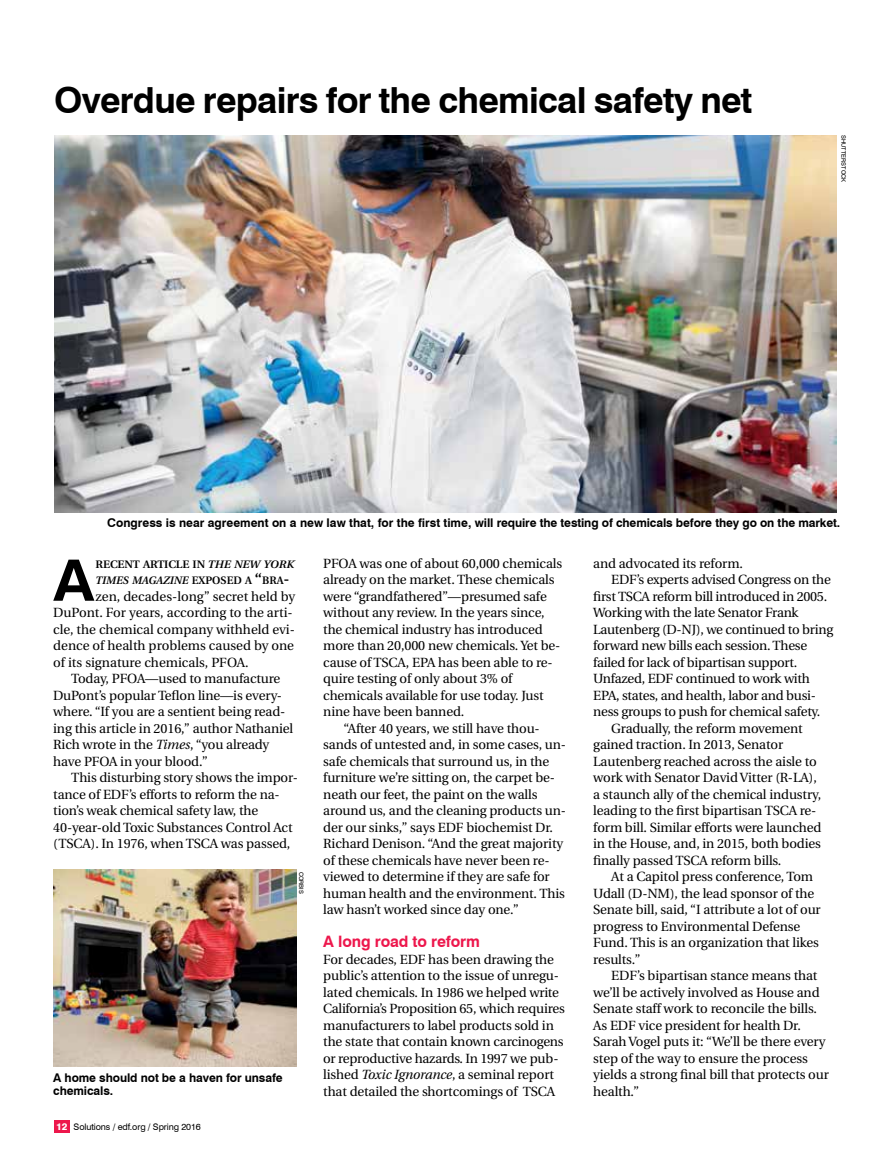
<style>
.page{position:relative;width:891px;height:1161px;background:#fff}
.page>*{position:absolute;margin:0;border:0;box-sizing:border-box;transform-origin:0 0}
.t1{font:700 57.15px "Swiss 721 BT";color:#000;scale:1.05 1}
.t2{font:700 36px "Swiss 721 BT";letter-spacing:-.02em;color:#000}
.t3{font:700 15.75px "Swiss 721 BT";letter-spacing:-.01em;color:#ed174c}
.t4{font:13.35px/16.5px "Utopia";letter-spacing:-.01em;color:#000}
.t5{font:700 12px/12.8px "Swiss 721 BT";letter-spacing:-.01em;color:#000}
.t6{font:600 10.8px/16.5px "Utopia";letter-spacing:-.015em;color:#000;scale:1.05 1}
.t7{font:9px "Swiss 721 BT";letter-spacing:-.01em;color:#000}
.t8{font:6px "Swiss 721 BT";color:#000}
.s1{font-style:italic}
.s2{font-size:15.45px}
.s3{font-weight:800;font-size:9.6px;color:#fff}
</style>
<div class="page">
<div style="left:54px;top:1120px;width:15px;height:13px;background:#ed174c"></div>
<img style="left:54px;top:135px;width:783px;height:378px">
<img style="left:53px;top:870px;width:243px;height:196px">
<h2 class="t2" style="left:54px;top:78px;width:700px">Overdue repairs for the chemical safety net</h2>
<p class="t8" style="left:847px;top:135px;width:49px;rotate:90deg">SHUTTERSTOCK</p>
<p class="t5" style="left:107px;top:517px;width:735px">Congress is near agreement on a new law that, for the first time, will require the testing of chemicals before they go on the market.</p>
<h1 class="t1" style="left:53px;top:546px;width:41px">A</h1>
<p class="t6" style="left:96px;top:556px;width:190px">RECENT ARTICLE IN <span class="s1">THE NEW YORK<br>TIMES MAGAZINE</span> EXPOSED A <span class="s2">“</span>BRA<span class="s2">-</span></p>
<p class="t4" style="left:53px;top:588px;width:243px;text-indent:42px">zen, decades-long” secret held by DuPont. For years, according to the arti&shy;cle, the chemical company withheld evi&shy;dence of health problems caused by one of its signature chemicals, PFOA.</p>
<p class="t4" style="left:53px;top:671px;width:242px;text-indent:18px">Today, PFOA—used to manufacture DuPont’s popular Teflon line—is every&shy;where. “If you are a sentient being read&shy;ing this article in 2016,” author Nathaniel Rich wrote in the <span class="s1">Times</span>, “you already have PFOA in your blood.”</p>
<p class="t4" style="left:53px;top:770px;width:246px;text-indent:18px">This disturbing story shows the impor&shy;tance of EDF’s efforts to reform the na&shy;tion’s weak chemical safety law, the 40-year-old Toxic Substances Control Act (TSCA). In 1976, when TSCA was passed,</p>
<p class="t8" style="left:305px;top:872px;width:24px;rotate:90deg">CORBIS</p>
<p class="t5" style="left:53px;top:1072px;width:231px">A home should not be a haven for unsafe chemicals.</p>
<p class="t7" style="left:56px;top:1121px;width:146px"><span class="s3">12</span> Solutions / edf.org / Spring 2016</p>
<p class="t4" style="left:323px;top:555px;width:240px">PFOA was one of about 60,000 chemicals</p>
<p class="t4" style="left:323px;top:572px;width:233px">already on the market. These chemicals</p>
<p class="t4" style="left:323px;top:588px;width:225px">were “grandfathered”—presumed safe</p>
<p class="t4" style="left:323px;top:605px;width:223px">without any review. In the years since,</p>
<p class="t4" style="left:323px;top:621px;width:221px">the chemical industry has introduced</p>
<p class="t4" style="left:323px;top:638px;width:239px">more than 20,000 new chemicals. Yet be-</p>
<p class="t4" style="left:323px;top:654px;width:231px">cause of TSCA, EPA has been able to re-</p>
<p class="t4" style="left:323px;top:671px;width:191px">quire testing of only about 3% of</p>
<p class="t4" style="left:323px;top:687px;width:222px">chemicals available for use today. Just</p>
<p class="t4" style="left:323px;top:704px;width:143px">nine have been banned.</p>
<p class="t4" style="left:344px;top:720px;width:198px">“After 40 years, we still have thou-</p>
<p class="t4" style="left:323px;top:737px;width:244px">sands of untested and, in some cases, un-</p>
<p class="t4" style="left:323px;top:753px;width:228px">safe chemicals that surround us, in the</p>
<p class="t4" style="left:323px;top:770px;width:233px">furniture we’re sitting on, the carpet be-</p>
<p class="t4" style="left:323px;top:786px;width:216px">neath our feet, the paint on the walls</p>
<p class="t4" style="left:323px;top:803px;width:244px">around us, and the cleaning products un-</p>
<p class="t4" style="left:323px;top:819px;width:231px">der our sinks,” says EDF biochemist Dr.</p>
<p class="t4" style="left:323px;top:836px;width:241px">Richard Denison. “And the great majority</p>
<p class="t4" style="left:323px;top:852px;width:228px">of these chemicals have never been re-</p>
<p class="t4" style="left:323px;top:869px;width:228px">viewed to determine if they are safe for</p>
<p class="t4" style="left:323px;top:885px;width:243px">human health and the environment. This</p>
<p class="t4" style="left:323px;top:902px;width:197px">law hasn’t worked since day one.”</p>
<p class="t3" style="left:323px;top:932px;width:158px">A long road to reform</p>
<p class="t4" style="left:323px;top:951px;width:243px">For decades, EDF has been drawing the public’s attention to the issue of unregu&shy;lated chemicals. In 1986 we helped write California’s Proposition 65, which requires manufacturers to label products sold in the state that contain known carcinogens or reproductive hazards. In 1997 we pub&shy;lished <span class="s1">Toxic Ignorance</span>, a seminal report that detailed the shortcomings of TSCA</p>
<p class="t4" style="left:593px;top:555px;width:151px">and advocated its reform.</p>
<p class="t4" style="left:611px;top:572px;width:221px">EDF’s experts advised Congress on the</p>
<p class="t4" style="left:593px;top:588px;width:236px">first TSCA reform bill introduced in 2005.</p>
<p class="t4" style="left:593px;top:605px;width:207px">Working with the late Senator Frank</p>
<p class="t4" style="left:593px;top:621px;width:242px">Lautenberg (D-NJ), we continued to bring</p>
<p class="t4" style="left:593px;top:638px;width:215px">forward new bills each session. These</p>
<p class="t4" style="left:593px;top:654px;width:206px">failed for lack of bipartisan support.</p>
<p class="t4" style="left:593px;top:671px;width:218px">Unfazed, EDF continued to work with</p>
<p class="t4" style="left:593px;top:687px;width:224px">EPA, states, and health, labor and busi-</p>
<p class="t4" style="left:593px;top:704px;width:229px">ness groups to push for chemical safety.</p>
<p class="t4" style="left:611px;top:720px;width:193px">Gradually, the reform movement</p>
<p class="t4" style="left:593px;top:737px;width:192px">gained traction. In 2013, Senator</p>
<p class="t4" style="left:593px;top:753px;width:225px">Lautenberg reached across the aisle to</p>
<p class="t4" style="left:593px;top:770px;width:225px">work with Senator David Vitter (R-LA),</p>
<p class="t4" style="left:593px;top:786px;width:230px">a staunch ally of the chemical industry,</p>
<p class="t4" style="left:593px;top:803px;width:225px">leading to the first bipartisan TSCA re-</p>
<p class="t4" style="left:593px;top:819px;width:230px">form bill. Similar efforts were launched</p>
<p class="t4" style="left:593px;top:836px;width:229px">in the House, and, in 2015, both bodies</p>
<p class="t4" style="left:593px;top:852px;width:190px">finally passed TSCA reform bills.</p>
<p class="t4" style="left:611px;top:869px;width:203px">At a Capitol press conference, Tom</p>
<p class="t4" style="left:593px;top:885px;width:223px">Udall (D-NM), the lead sponsor of the</p>
<p class="t4" style="left:593px;top:902px;width:229px">Senate bill, said, “I attribute a lot of our</p>
<p class="t4" style="left:593px;top:918px;width:209px">progress to Environmental Defense</p>
<p class="t4" style="left:593px;top:935px;width:227px">Fund. This is an organization that likes</p>
<p class="t4" style="left:593px;top:951px;width:49px">results.”</p>
<p class="t4" style="left:611px;top:968px;width:208px">EDF’s bipartisan stance means that</p>
<p class="t4" style="left:593px;top:984px;width:228px">we’ll be actively involved as House and</p>
<p class="t4" style="left:593px;top:1001px;width:225px">Senate staff work to reconcile the bills.</p>
<p class="t4" style="left:593px;top:1017px;width:209px">As EDF vice president for health Dr.</p>
<p class="t4" style="left:593px;top:1034px;width:234px">Sarah Vogel puts it: “We’ll be there every</p>
<p class="t4" style="left:593px;top:1050px;width:216px">step of the way to ensure the process</p>
<p class="t4" style="left:593px;top:1067px;width:237px">yields a strong final bill that protects our</p>
<p class="t4" style="left:593px;top:1083px;width:48px">health.”</p>
</div>
